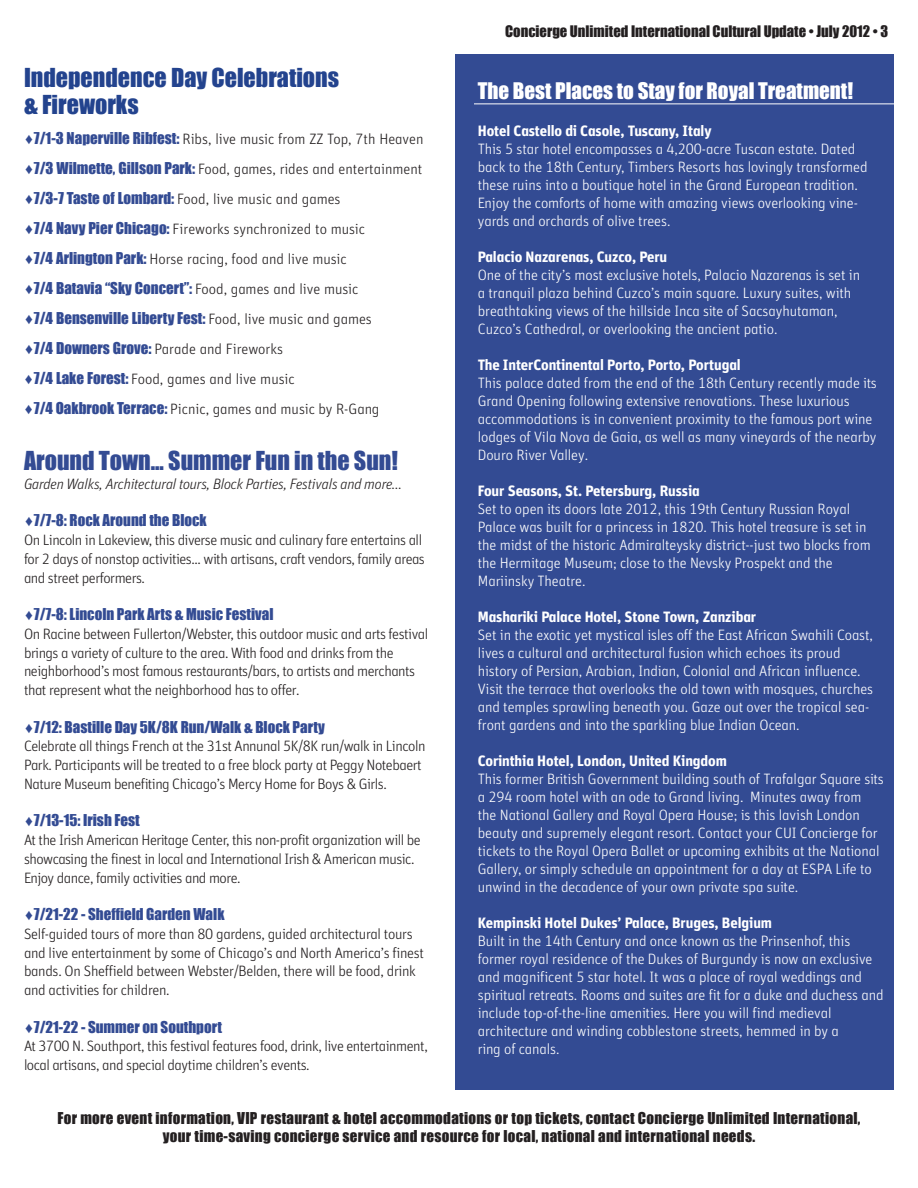
<style>
.page{position:relative;width:918px;height:1188px;background:#fff}
.page>*{position:absolute;margin:0;border:0;box-sizing:border-box;transform-origin:0 0}
.t1{font:24px/27px "Impact";color:#23438e}
.t2{font:24px "Impact";color:#334b93}
.t3{font:21px "Impact";color:#fff}
.t4{font:300 15px/18px "Hewitt Unit";letter-spacing:-.005em;color:#fff}
.t5{font:300 15px/18.8px "Hewitt Unit";letter-spacing:-.03em;color:#231f20}
.t6{font:300 15px/30px "Hewitt Unit";color:#231f20}
.t7{font:15px/30px "Impact";color:#334b93}
.t8{font:700 15px "Hewitt Unit";letter-spacing:-.005em;color:#fff}
.t9{font:15px/18px "Impact";letter-spacing:.02em;color:#231f20;text-align:center}
.t10{font:italic 300 15px "Hewitt Unit";letter-spacing:-.01em;color:#231f20}
.t11{font:14.7px "Impact";color:#231f20}
.s1{font-family:"Impact";font-weight:400;color:#334b93}
.s2{font-family:"Hewitt Unit";font-weight:300;color:#231f20}
.s3{font-family:"Impact";font-weight:400;color:#23438e}
</style>
<div class="page">
<div style="left:456px;top:54px;width:438px;height:1036px;background:#334b93"></div>
<hr style="left:474px;top:104px;width:426px;height:1px;background:#fff">
<h1 class="t1" style="left:24px;top:63px;width:317px">Independence Day Celebrations &amp; Fireworks</h1>
<p class="t6" style="left:24px;top:123px;width:401px"><span class="s1">♦7/1-3 Naperville Ribfest:</span> Ribs, live music from ZZ Top, 7th Heaven <span class="s1">♦7/3 Wilmette, Gillson Park:</span> Food, games, rides and entertainment <span class="s1">♦7/3-7 Taste of Lombard:</span> Food, live music and games<br><span class="s1">♦7/4 Navy Pier Chicago:</span> Fireworks synchronized to music<br><span class="s1">♦7/4 Arlington Park:</span> Horse racing, food and live music</p>
<p class="t7" style="left:24px;top:272px;width:349px">♦7/4 Batavia “Sky Concert”: <span class="s2">Food, games and live music </span>♦7/4 Bensenville Liberty Fest: <span class="s2">Food, live music and games</span></p>
<p class="t6" style="left:24px;top:333px;width:357px"><span class="s1">♦7/4 Downers Grove</span><span class="s3">:</span> Parade and Fireworks<br><span class="s1">♦7/4 Lake Forest:</span> Food, games and live music<br><span class="s1">♦7/4 Oakbrook Terrace:</span> Picnic, games and music by R-Gang</p>
<h1 class="t2" style="left:24px;top:442px;width:375px">Around Town... Summer Fun in the Sun!</h1>
<p class="t10" style="left:24px;top:475px;width:380px">Garden Walks, Architectural tours, Block Parties, Festivals and more...</p>
<p class="t7" style="left:24px;top:505px;width:184px">♦7/7-8: Rock Around the Block</p>
<p class="t5" style="left:24px;top:530px;width:402px">On Lincoln in Lakeview, this diverse music and culinary fare entertains all for 2 days of nonstop activities... with artisans, craft vendors, family areas and street performers.</p>
<p class="t7" style="left:24px;top:599px;width:251px">♦7/7-8: Lincoln Park Arts &amp; Music Festival</p>
<p class="t5" style="left:24px;top:624px;width:406px">On Racine between Fullerton/Webster, this outdoor music and arts festival brings a variety of culture to the area. With food and drinks from the neighborhood’s most famous restaurants/bars, to artists and merchants that represent what the neighborhood has to offer.</p>
<p class="t7" style="left:24px;top:711px;width:302px">♦7/12: Bastille Day 5K/8K Run/Walk &amp; Block Party</p>
<p class="t5" style="left:24px;top:736px;width:403px">Celebrate all things French at the 31st Annunal 5K/8K run/walk in Lincoln<br>Park. Participants will be treated to a free block party at Peggy Notebaert<br>Nature Museum benefiting Chicago’s Mercy Home for Boys &amp; Girls.</p>
<p class="t7" style="left:24px;top:805px;width:117px">♦7/13-15: Irish Fest</p>
<p class="t5" style="left:24px;top:830px;width:398px">At the Irish American Heritage Center, this non-profit organization will be showcasing the finest in local and International Irish &amp; American music.<br>Enjoy dance, family activities and more.</p>
<p class="t7" style="left:24px;top:899px;width:202px">♦7/21-22 - Sheffield Garden Walk</p>
<p class="t5" style="left:24px;top:924px;width:402px">Self-guided tours of more than 80 gardens, guided architectural tours and live entertainment by some of Chicago’s and North America’s finest bands. On Sheffield between Webster/Belden, there will be food, drink and activities for children.</p>
<p class="t7" style="left:24px;top:1011px;width:199px">♦7/21-22 - Summer on Southport</p>
<p class="t5" style="left:24px;top:1036px;width:405px">At 3700 N. Southport, this festival features food, drink, live entertainment, local artisans, and special daytime children’s events.</p>
<p class="t11" style="left:505px;top:20px;width:384px">Concierge Unlimited International Cultural Update • July 2012 • 3</p>
<h2 class="t3" style="left:478px;top:74px;width:377px">The Best Places to Stay for Royal Treatment!</h2>
<p class="t8" style="left:478px;top:121px;width:235px">Hotel Castello di Casole, Tuscany, Italy</p>
<p class="t4" style="left:478px;top:140px;width:391px">This 5 star hotel encompasses a 4,200-acre Tuscan estate. Dated back to the 18th Century, Timbers Resorts has lovingly transformed these ruins into a boutique hotel in the Grand European tradition.<br>Enjoy the comforts of home with amazing views overlooking vine&shy;yards and orchards of olive trees.</p>
<p class="t8" style="left:478px;top:247px;width:191px">Palacio Nazarenas, Cuzco, Peru</p>
<p class="t4" style="left:478px;top:266px;width:384px">One of the city’s most exclusive hotels, Palacio Nazarenas is set in a tranquil plaza behind Cuzco’s main square. Luxury suites, with breathtaking views of the hillside Inca site of Sacsayhutaman, Cuzco’s Cathedral, or overlooking the ancient patio.</p>
<p class="t8" style="left:478px;top:355px;width:265px">The InterContinental Porto, Porto, Portugal</p>
<p class="t4" style="left:478px;top:374px;width:401px">This palace dated from the end of the 18th Century recently made its Grand Opening following extensive renovations. These luxurious accommodations is in convenient proximity to the famous port wine lodges of Vila Nova de Gaia, as well as many vineyards of the nearby Douro River Valley.</p>
<p class="t8" style="left:478px;top:481px;width:223px">Four Seasons, St. Petersburg, Russia</p>
<p class="t4" style="left:478px;top:500px;width:394px">Set to open its doors late 2012, this 19th Century Russian Royal Palace was built for a princess in 1820. This hotel treasure is set in the midst of the historic Admiralteysky district--just two blocks from the Hermitage Museum; close to the Nevsky Prospekt and the Mariinsky Theatre.</p>
<p class="t8" style="left:478px;top:607px;width:280px">Mashariki Palace Hotel, Stone Town, Zanzibar</p>
<p class="t4" style="left:478px;top:626px;width:397px">Set in the exotic yet mystical isles off the East African Swahili Coast, lives a cultural and architectural fusion which echoes its proud history of Persian, Arabian, Indian, Colonial and African influence.<br>Visit the terrace that overlooks the old town with mosques, churches and temples sprawling beneath you. Gaze out over the tropical sea&shy;front gardens and into the sparkling blue Indian Ocean.</p>
<p class="t8" style="left:478px;top:751px;width:251px">Corinthia Hotel, London, United Kingdom</p>
<p class="t4" style="left:478px;top:770px;width:407px">This former British Government building south of Trafalgar Square sits a 294 room hotel with an ode to Grand living. Minutes away from the National Gallery and Royal Opera House; is this lavish London beauty and supremely elegant resort. Contact your CUI Concierge for tickets to the Royal Opera Ballet or upcoming exhibits at the National Gallery, or simply schedule an appointment for a day at ESPA Life to unwind in the decadence of your own private spa suite.</p>
<p class="t8" style="left:478px;top:913px;width:296px">Kempinski Hotel Dukes’ Palace, Bruges, Belgium</p>
<p class="t4" style="left:478px;top:932px;width:407px">Built in the 14th Century and once known as the Prinsenhof, this former royal residence of the Dukes of Burgundy is now an exclusive and magnificent 5 star hotel. It was a place of royal weddings and spiritual retreats. Rooms and suites are fit for a duke and duchess and include top-of-the-line amenities. Here you will find medieval architecture and winding cobblestone streets, hemmed in by a<br>ring of canals.</p>
<p class="t9" style="left:58px;top:1109px;width:804px">For more event information, VIP restaurant &amp; hotel accommodations or top tickets, contact Concierge Unlimited International, your time-saving concierge service and resource for local, national and international needs.</p>
</div>
